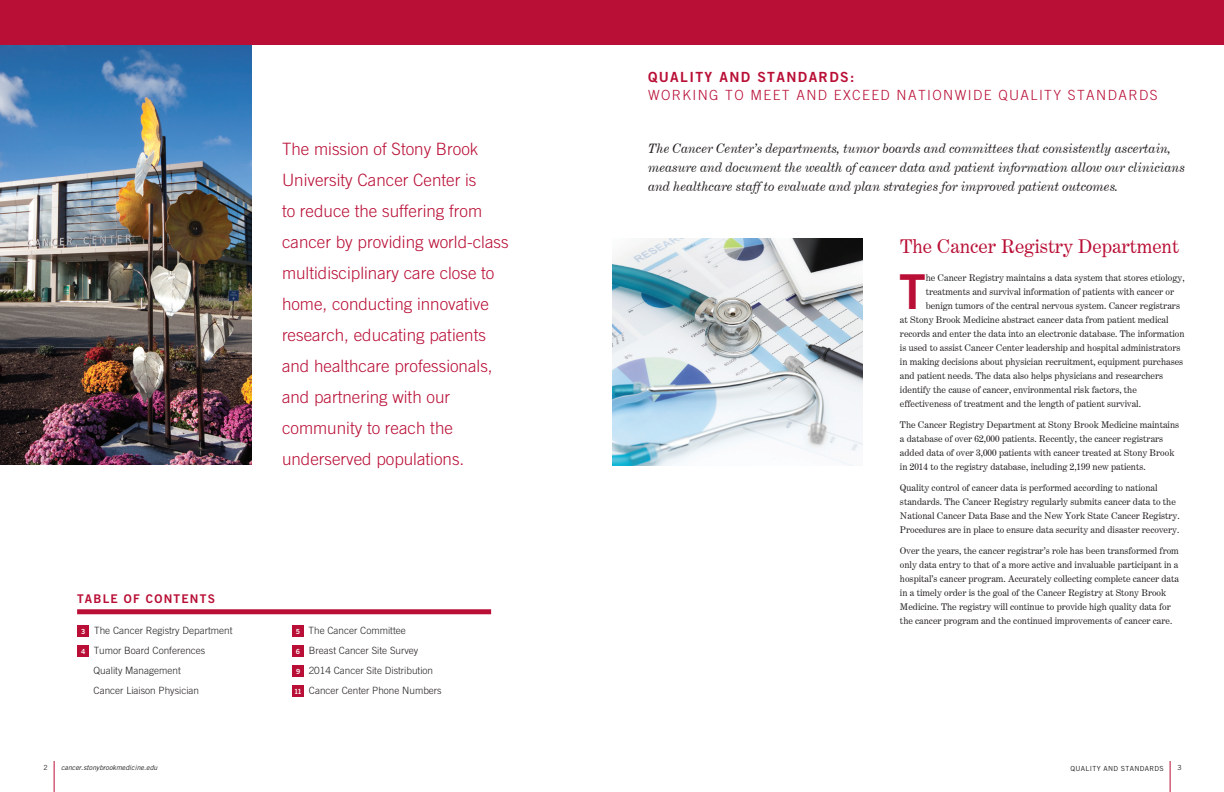
<style>
.page{position:relative;width:1224px;height:792px;background:#fff}
.page>*{position:absolute;margin:0;border:0;box-sizing:border-box;transform-origin:0 0}
.t1{font:48px "Trade Gothic LT Std Bd 2";color:#b90f36}
.t2{font:19px "Century Expanded BT";color:#b90f36}
.t3{font:300 17px/31px "Trade Gothic LT Std";color:#b90f36}
.t4{font:300 14px "Trade Gothic LT Std";letter-spacing:.1em;color:#b90f36}
.t5{font:14px "Trade Gothic LT Std Bd 2";letter-spacing:.1em;color:#b90f36}
.t6{font:italic 13px/19px "Century Expanded BT";color:#231f20}
.t7{font:12px "Trade Gothic LT Std Bd 2";letter-spacing:.1em;color:#b90f36}
.t8{font:300 10px "Trade Gothic LT Std";color:#231f20}
.t9{font:9.2px/14px "Century Expanded BT";color:#231f20}
.t10{font:italic 7px "Trade Gothic LT Std";color:#231f20}
.t11{font:7px "Trade Gothic LT Std";letter-spacing:.05em;color:#231f20}
.t12{font:7px "Trade Gothic LT Std Bd 2";color:#fff}
.s1{font-family:"Trade Gothic LT Std Bd 2";font-weight:400;font-size:7px;color:#fff}
</style>
<div class="page">
<hr style="left:1170px;top:761px;width:1px;height:31px;background:#b90f36">
<div style="left:77px;top:625px;width:12px;height:11px;background:#b90f36"></div>
<div style="left:77px;top:645px;width:12px;height:11px;background:#b90f36"></div>
<div style="left:292px;top:625px;width:12px;height:11px;background:#b90f36"></div>
<div style="left:292px;top:645px;width:12px;height:11px;background:#b90f36"></div>
<div style="left:292px;top:685px;width:12px;height:11px;background:#b90f36"></div>
<div style="left:77px;top:609px;width:414px;height:5px;background:#b90f36"></div>
<img style="left:612px;top:239px;width:250px;height:226px">
<hr style="left:54px;top:761px;width:1px;height:31px;background:#b90f36">
<img style="left:0;top:45px;width:252px;height:420px">
<div style="left:292px;top:665px;width:12px;height:11px;background:#b90f36"></div>
<div style="left:0;top:0;width:612px;height:45px;background:#b90f36"></div>
<div style="left:611px;top:0;width:613px;height:45px;background:#b90f36"></div>
<p class="t3" style="left:282px;top:133px;width:228px">The mission of Stony Brook<br>University Cancer Center is<br>to reduce the suffering from cancer by providing world-class multidisciplinary care close to home, conducting innovative research, educating patients and healthcare professionals, and partnering with our community to reach the underserved populations.</p>
<h3 class="t7" style="left:77px;top:592px;width:139px">TABLE OF CONTENTS</h3>
<p class="t8" style="left:81px;top:625px;width:153px"><span class="s1">3</span> The Cancer Registry Department</p>
<p class="t8" style="left:81px;top:645px;width:126px"><span class="s1">4</span> Tumor Board Conferences</p>
<p class="t8" style="left:94px;top:665px;width:89px">Quality Management</p>
<p class="t8" style="left:94px;top:685px;width:107px">Cancer Liaison Physician</p>
<p class="t11" style="left:43px;top:763px;width:6px">2</p>
<p class="t10" style="left:61px;top:763px;width:98px">cancer.stonybrookmedicine.edu</p>
<p class="t8" style="left:296px;top:625px;width:111px"><span class="s1">5</span> The Cancer Committee</p>
<p class="t8" style="left:296px;top:645px;width:124px"><span class="s1">6</span> Breast Cancer Site Survey</p>
<p class="t8" style="left:309px;top:665px;width:126px">2014 Cancer Site Distribution</p>
<p class="t8" style="left:294px;top:685px;width:149px"><span class="s1">11</span> Cancer Center Phone Numbers</p>
<p class="t12" style="left:296px;top:667px;width:6px">9</p>
<h3 class="t5" style="left:648px;top:68px;width:208px">QUALITY AND STANDARDS:</h3>
<h3 class="t4" style="left:648px;top:87px;width:511px">WORKING TO MEET AND EXCEED NATIONWIDE QUALITY STANDARDS</h3>
<p class="t6" style="left:648px;top:138px;width:538px">The Cancer Center’s departments, tumor boards and committees that consistently ascertain, measure and document the wealth of cancer data and patient information allow our clinicians and healthcare staff to evaluate and plan strategies for improved patient outcomes.</p>
<h2 class="t2" style="left:900px;top:235px;width:280px">The Cancer Registry Department</h2>
<h1 class="t1" style="left:899px;top:263px;width:28px">T</h1>
<p class="t9" style="left:926px;top:271px;width:261px">he Cancer Registry maintains a data system that stores etiology,</p>
<p class="t9" style="left:926px;top:285px;width:250px">treatments and survival information of patients with cancer or</p>
<p class="t9" style="left:926px;top:299px;width:256px">benign tumors of the central nervous system. Cancer registrars</p>
<p class="t9" style="left:900px;top:313px;width:270px">at Stony Brook Medicine abstract cancer data from patient medical</p>
<p class="t9" style="left:900px;top:327px;width:286px">records and enter the data into an electronic database. The information</p>
<p class="t9" style="left:900px;top:341px;width:282px">is used to assist Cancer Center leadership and hospital administrators</p>
<p class="t9" style="left:900px;top:355px;width:285px">in making decisions about physician recruitment, equipment purchases</p>
<p class="t9" style="left:900px;top:369px;width:265px">and patient needs. The data also helps physicians and researchers</p>
<p class="t9" style="left:900px;top:383px;width:238px">identify the cause of cancer, environmental risk factors, the</p>
<p class="t9" style="left:900px;top:397px;width:243px">effectiveness of treatment and the length of patient survival.</p>
<p class="t9" style="left:900px;top:418px;width:281px">The Cancer Registry Department at Stony Brook Medicine maintains a database of over 62,000 patients. Recently, the cancer registrars added data of over 3,000 patients with cancer treated at Stony Brook in 2014 to the registry database, including 2,199 new patients.</p>
<p class="t9" style="left:900px;top:481px;width:281px">Quality control of cancer data is performed according to national standards. The Cancer Registry regularly submits cancer data to the National Cancer Data Base and the New York State Cancer Registry.<br>Procedures are in place to ensure data security and disaster recovery.</p>
<p class="t9" style="left:900px;top:543px;width:281px">Over the years, the cancer registrar’s role has been transformed from only data entry to that of a more active and invaluable participant in a hospital’s cancer program. Accurately collecting complete cancer data in a timely order is the goal of the Cancer Registry at Stony Brook Medicine. The registry will continue to provide high quality data for the cancer program and the continued improvements of cancer care.</p>
<p class="t11" style="left:1070px;top:764px;width:95px">QUALITY AND STANDARDS</p>
<p class="t11" style="left:1178px;top:763px;width:6px">3</p>
</div>
